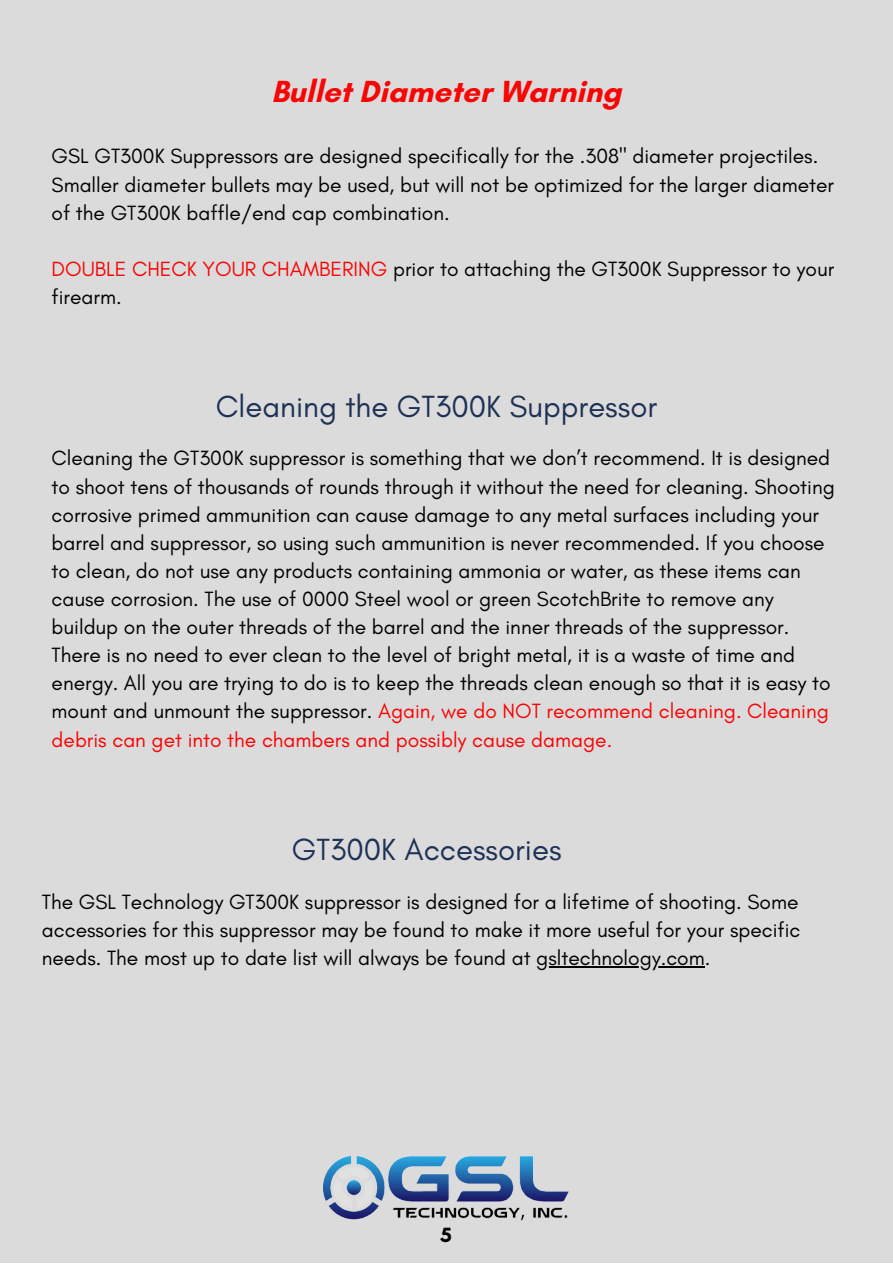
<style>
.page{position:relative;width:893px;height:1264px;background:#fff}
.page>*{position:absolute;margin:0;border:0;box-sizing:border-box;transform-origin:0 0}
.t1{font:31.05px "Glacial Indifference";color:#1e3256}
.t2{font:700 31.05px "Glacial Indifference";color:#f80505}
.t3{font:21px/28px "Glacial Indifference";color:#000}
.t4{font:700 21px "Glacial Indifference";color:#000}
.s1{color:#f80505}
</style>
<div class="page">
<div style="left:0;top:0;width:892px;height:1262px;background:#dbdbdb"></div>
<img style="left:324px;top:1156px;width:245px;height:65px">
<hr style="left:536px;top:966px;width:168px;height:1px;background:#000">
<p class="t2" style="left:271px;top:72px;width:351px">Bullet Diameter Warning</p>
<p class="t3" style="left:52px;top:142px;width:784px">GSL GT300K Suppressors are designed specifically for the .308" diameter projectiles.<br>Smaller diameter bullets may be used, but will not be optimized for the larger diameter of the GT300K baffle/end cap combination.</p>
<p class="t3" style="left:52px;top:254px;width:784px"><span class="s1">DOUBLE CHECK YOUR CHAMBERING</span> prior to attaching the GT300K Suppressor to your firearm.</p>
<p class="t1" style="left:216px;top:387px;width:442px">Cleaning the GT300K Suppressor</p>
<p class="t3" style="left:52px;top:444px;width:784px">Cleaning the GT300K suppressor is something that we don’t recommend. It is designed to shoot tens of thousands of rounds through it without the need for cleaning. Shooting corrosive primed ammunition can cause damage to any metal surfaces including your barrel and suppressor, so using such ammunition is never recommended. If you choose to clean, do not use any products containing ammonia or water, as these items can cause corrosion. The use of 0000 Steel wool or green ScotchBrite to remove any buildup on the outer threads of the barrel and the inner threads of the suppressor.<br>There is no need to ever clean to the level of bright metal, it is a waste of time and energy. All you are trying to do is to keep the threads clean enough so that it is easy to mount and unmount the suppressor. <span class="s1">Again, we do NOT recommend cleaning. Cleaning debris can get into the chambers and possibly cause damage.</span></p>
<p class="t1" style="left:292px;top:830px;width:271px">GT300K Accessories</p>
<p class="t3" style="left:42px;top:887px;width:760px;text-align:justify">The GSL Technology GT300K suppressor is designed for a lifetime of shooting. Some accessories for this suppressor may be found to make it more useful for your specific needs. The most up to date list will always be found at gsltechnology.com.</p>
<p class="t4" style="left:440px;top:1222px;width:13px">5</p>
</div>
